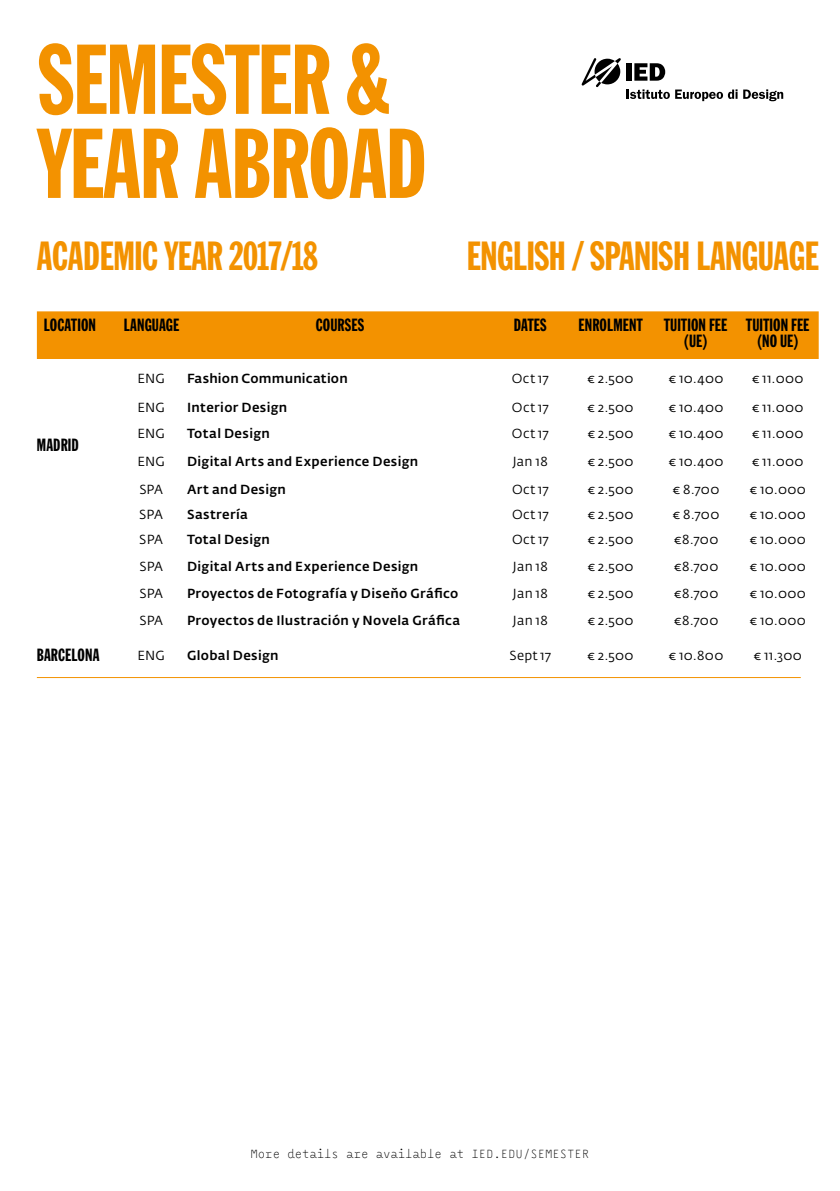
<style>
.page{position:relative;width:840px;height:1191px;background:#fff}
.page>*{position:absolute;margin:0;border:0;box-sizing:border-box;transform-origin:0 0}
.t1{font:97.2px/84px "Franklin Gothic Std Extra Cond";letter-spacing:-.01em;color:#f39200}
.t2{font:40px "Franklin Gothic Std Extra Cond";letter-spacing:-.01em;color:#f39200}
.t3{font:17.4px/15.6px "Franklin Gothic Std Extra Cond";letter-spacing:.005em;color:#000}
.t4{font:13px "Fedra Sans Alt Std";letter-spacing:.02em;color:#000}
.t5{font:500 13px "Fedra Sans Alt Std";letter-spacing:.03em;color:#000}
.t6{font:12.2px "Monoxil";letter-spacing:-.01em;color:#000}
</style>
<div class="page">
<div style="left:37px;top:311px;width:781px;height:48px;background:#f39200"></div>
<hr style="left:37px;top:677px;width:763px;height:1px;background:#f39200">
<svg style="left:581px;top:58px;width:39px;height:29px"></svg>
<div style="left:626px;top:63px;width:5px;height:18px;background:#000"></div>
<svg style="left:634px;top:63px;width:30px;height:18px"></svg>
<svg style="left:626px;top:89px;width:156px;height:12px"></svg>
<h1 class="t1" style="left:38px;top:41px;width:390px">SEMESTER &amp;<br>YEAR ABROAD</h1>
<h2 class="t2" style="left:37px;top:234px;width:282px">ACADEMIC YEAR 2017/18</h2>
<h2 class="t2" style="left:466px;top:234px;width:353px">ENGLISH / SPANISH LANGUAGE</h2>
<h3 class="t3" style="left:44px;top:318px;width:54px">LOCATION</h3>
<h3 class="t3" style="left:124px;top:318px;width:57px">LANGUAGE</h3>
<h3 class="t3" style="left:315px;top:318px;width:50px">COURSES</h3>
<h3 class="t3" style="left:513px;top:318px;width:34px">DATES</h3>
<h3 class="t3" style="left:683px;top:318px;width:45px;text-indent:-105px">ENROLMENT TUITION FEE (UE)</h3>
<h3 class="t3" style="left:745px;top:318px;width:65px;text-align:center">TUITION FEE (NO UE)</h3>
<h3 class="t3" style="left:37px;top:438px;width:43px">MADRID</h3>
<p class="t4" style="left:137px;top:371px;width:29px">ENG</p>
<p class="t5" style="left:187px;top:371px;width:162px">Fashion Communication</p>
<p class="t4" style="left:511px;top:371px;width:38px">Oct 17</p>
<p class="t4" style="left:587px;top:371px;width:47px">€ 2.500</p>
<p class="t4" style="left:668px;top:371px;width:56px">€ 10.400</p>
<p class="t4" style="left:751px;top:371px;width:53px">€ 11.000</p>
<p class="t4" style="left:137px;top:399px;width:29px">ENG</p>
<p class="t5" style="left:187px;top:399px;width:102px">Interior Design</p>
<p class="t4" style="left:511px;top:399px;width:38px">Oct 17</p>
<p class="t4" style="left:587px;top:399px;width:47px">€ 2.500</p>
<p class="t4" style="left:668px;top:399px;width:56px">€ 10.400</p>
<p class="t4" style="left:751px;top:399px;width:53px">€ 11.000</p>
<p class="t4" style="left:137px;top:426px;width:29px">ENG</p>
<p class="t5" style="left:187px;top:426px;width:84px">Total Design</p>
<p class="t4" style="left:511px;top:426px;width:38px">Oct 17</p>
<p class="t4" style="left:587px;top:426px;width:47px">€ 2.500</p>
<p class="t4" style="left:668px;top:426px;width:56px">€ 10.400</p>
<p class="t4" style="left:751px;top:426px;width:53px">€ 11.000</p>
<p class="t4" style="left:137px;top:453px;width:29px">ENG</p>
<p class="t5" style="left:187px;top:453px;width:233px">Digital Arts and Experience Design</p>
<p class="t4" style="left:512px;top:453px;width:36px">Jan 18</p>
<p class="t4" style="left:587px;top:453px;width:47px">€ 2.500</p>
<p class="t4" style="left:668px;top:453px;width:56px">€ 10.400</p>
<p class="t4" style="left:751px;top:453px;width:53px">€ 11.000</p>
<p class="t4" style="left:139px;top:481px;width:25px">SPA</p>
<p class="t5" style="left:187px;top:481px;width:100px">Art and Design</p>
<p class="t4" style="left:511px;top:481px;width:38px">Oct 17</p>
<p class="t4" style="left:587px;top:481px;width:47px">€ 2.500</p>
<p class="t4" style="left:672px;top:481px;width:48px">€ 8.700</p>
<p class="t4" style="left:749px;top:481px;width:57px">€ 10.000</p>
<p class="t4" style="left:139px;top:506px;width:25px">SPA</p>
<p class="t5" style="left:187px;top:506px;width:63px">Sastrería</p>
<p class="t4" style="left:511px;top:506px;width:38px">Oct 17</p>
<p class="t4" style="left:587px;top:506px;width:47px">€ 2.500</p>
<p class="t4" style="left:672px;top:506px;width:48px">€ 8.700</p>
<p class="t4" style="left:749px;top:506px;width:57px">€ 10.000</p>
<p class="t4" style="left:139px;top:531px;width:25px">SPA</p>
<p class="t5" style="left:187px;top:531px;width:84px">Total Design</p>
<p class="t4" style="left:511px;top:531px;width:38px">Oct 17</p>
<p class="t4" style="left:587px;top:531px;width:47px">€ 2.500</p>
<p class="t4" style="left:673px;top:531px;width:46px">€8.700</p>
<p class="t4" style="left:749px;top:531px;width:57px">€ 10.000</p>
<p class="t4" style="left:139px;top:558px;width:25px">SPA</p>
<p class="t5" style="left:187px;top:558px;width:233px">Digital Arts and Experience Design</p>
<p class="t4" style="left:512px;top:558px;width:36px">Jan 18</p>
<p class="t4" style="left:587px;top:558px;width:47px">€ 2.500</p>
<p class="t4" style="left:673px;top:558px;width:46px">€8.700</p>
<p class="t4" style="left:749px;top:558px;width:57px">€ 10.000</p>
<p class="t4" style="left:139px;top:585px;width:25px">SPA</p>
<p class="t5" style="left:187px;top:585px;width:273px">Proyectos de Fotografía y Diseňo Gráfico</p>
<p class="t4" style="left:512px;top:585px;width:36px">Jan 18</p>
<p class="t4" style="left:587px;top:585px;width:47px">€ 2.500</p>
<p class="t4" style="left:673px;top:585px;width:46px">€8.700</p>
<p class="t4" style="left:749px;top:585px;width:57px">€ 10.000</p>
<p class="t4" style="left:139px;top:612px;width:25px">SPA</p>
<p class="t5" style="left:187px;top:612px;width:274px">Proyectos de Ilustración y Novela Gráfica</p>
<p class="t4" style="left:512px;top:612px;width:36px">Jan 18</p>
<p class="t4" style="left:587px;top:612px;width:47px">€ 2.500</p>
<p class="t4" style="left:673px;top:612px;width:46px">€8.700</p>
<p class="t4" style="left:749px;top:612px;width:57px">€ 10.000</p>
<h3 class="t3" style="left:37px;top:648px;width:64px">BARCELONA</h3>
<p class="t4" style="left:137px;top:647px;width:29px">ENG</p>
<p class="t5" style="left:187px;top:647px;width:93px">Global Design</p>
<p class="t4" style="left:509px;top:647px;width:43px">Sept 17</p>
<p class="t4" style="left:587px;top:647px;width:47px">€ 2.500</p>
<p class="t4" style="left:668px;top:647px;width:56px">€ 10.800</p>
<p class="t4" style="left:753px;top:647px;width:49px">€ 11.300</p>
<p class="t6" style="left:250px;top:1146px;width:340px">More details are available at IED.EDU/SEMESTER</p>
</div>
